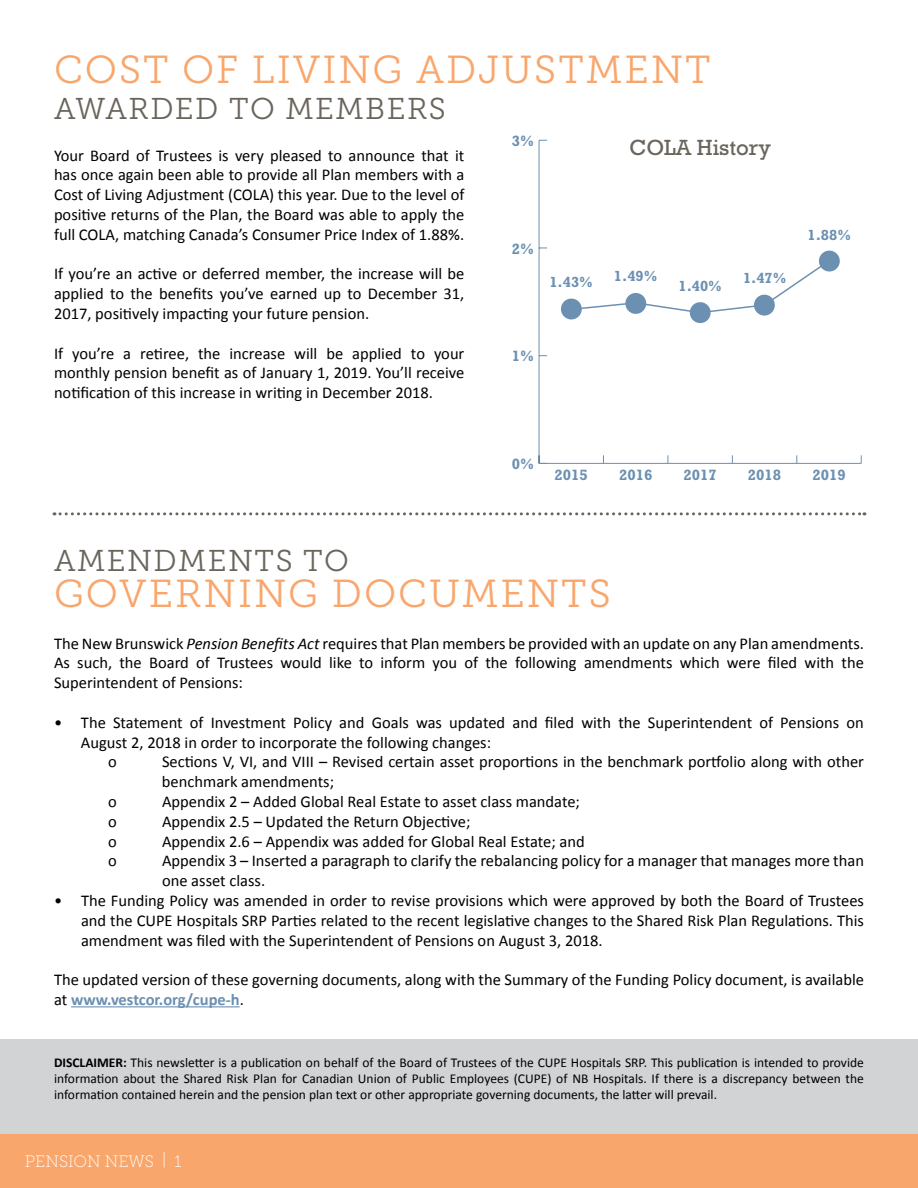
<style>
.page{position:relative;width:918px;height:1188px;background:#fff}
.page>*{position:absolute;margin:0;border:0;box-sizing:border-box;transform-origin:0 0}
.t1{font:39px "Museo Slab 300";letter-spacing:.05em;color:#f9a66c}
.t2{font:30px "Museo Slab 300";letter-spacing:.05em;color:#6a655c}
.t3{font:22.35px "Rockwell";color:#6a655c}
.t4{font:16.5px/19.8px "Calibri";color:#000;text-align:justify}
.t5{font:16.5px "Museo Slab 100";color:#fff}
.t6{font:700 15.15px "Rockwell";color:#6b90b2}
.t7{font:700 14.85px "Rockwell";color:#6b90b2}
.t8{font:13.5px/16.2px "Calibri";color:#000;text-align:justify}
.s1{font-style:italic}
.s2{font-weight:700;color:#6b8fb1}
.s3{font-weight:700}
</style>
<div class="page">
<div style="left:0;top:1040px;width:918px;height:106px;background:#d1d3d4"></div>
<svg style="left:54px;top:512px;width:811px;height:3px"></svg>
<hr style="left:71px;top:1006px;width:169px;height:1px;background:#6b8fb1">
<hr style="left:539px;top:463px;width:322px;height:1px;background:#6b90b2">
<hr style="left:539px;top:140px;width:1px;height:323px;background:#6b90b2">
<svg style="left:539px;top:455px;width:8px;height:8px"></svg>
<svg style="left:569px;top:265px;width:254px;height:50px"></svg>
<div style="left:754px;top:295px;width:21px;height:21px;background:#6b90b2;border-radius:50%"></div>
<div style="left:819px;top:251px;width:21px;height:21px;background:#6b90b2;border-radius:50%"></div>
<div style="left:690px;top:302px;width:21px;height:21px;background:#6b90b2;border-radius:50%"></div>
<div style="left:625px;top:293px;width:21px;height:21px;background:#6b90b2;border-radius:50%"></div>
<div style="left:561px;top:299px;width:21px;height:20px;background:#6b90b2;border-radius:50%"></div>
<div style="left:0;top:1135px;width:918px;height:53px;background:#f9a66c"></div>
<h1 class="t1" style="left:54px;top:49px;width:658px">COST OF LIVING ADJUSTMENT</h1>
<h2 class="t2" style="left:54px;top:93px;width:393px">AWARDED TO MEMBERS</h2>
<p class="t4" style="left:54px;top:145px;width:412px">Your Board of Trustees is very pleased to announce that it has once again been able to provide all Plan members with a Cost of Living Adjustment (COLA) this year. Due to the level of positive returns of the Plan, the Board was able to apply the full COLA, matching Canada’s Consumer Price Index of 1.88%.</p>
<p class="t4" style="left:54px;top:264px;width:412px">If you’re an active or deferred member, the increase will be applied to the benefits you’ve earned up to December 31, 2017, positively impacting your future pension.</p>
<p class="t4" style="left:54px;top:343px;width:412px">If you’re a retiree, the increase will be applied to your monthly pension benefit as of January 1, 2019. You’ll receive notification of this increase in writing in December 2018.</p>
<p class="t6" style="left:512px;top:132px;width:24px">3%</p>
<h3 class="t3" style="left:630px;top:135px;width:143px">COLA History</h3>
<p class="t6" style="left:512px;top:239px;width:24px">2%</p>
<p class="t7" style="left:614px;top:267px;width:45px">1.49%</p>
<p class="t7" style="left:743px;top:269px;width:45px">1.47%</p>
<p class="t7" style="left:549px;top:273px;width:45px">1.43%</p>
<p class="t7" style="left:679px;top:277px;width:45px">1.40%</p>
<p class="t6" style="left:512px;top:347px;width:24px">1%</p>
<p class="t7" style="left:808px;top:226px;width:45px">1.88%</p>
<p class="t6" style="left:512px;top:455px;width:24px">0%</p>
<p class="t6" style="left:555px;top:466px;width:35px">2015</p>
<p class="t6" style="left:619px;top:466px;width:35px">2016</p>
<p class="t6" style="left:683px;top:466px;width:35px">2017</p>
<p class="t6" style="left:748px;top:466px;width:35px">2018</p>
<p class="t6" style="left:812px;top:466px;width:35px">2019</p>
<h2 class="t2" style="left:54px;top:544px;width:297px">AMENDMENTS TO</h2>
<h1 class="t1" style="left:54px;top:572px;width:558px">GOVERNING DOCUMENTS</h1>
<p class="t4" style="left:54px;top:633px;width:812px">The New Brunswick <span class="s1">Pension Benefits Act</span> requires that Plan members be provided with an update on any Plan amendments.<br>As such, the Board of Trustees would like to inform you of the following amendments which were filed with the Superintendent of Pensions:</p>
<p class="t4" style="left:54px;top:712px;width:811px">• The Statement of Investment Policy and Goals was updated and filed with the Superintendent of Pensions on</p>
<p class="t4" style="left:81px;top:732px;width:412px">August 2, 2018 in order to incorporate the following changes:</p>
<p class="t4" style="left:108px;top:752px;width:10px">o</p>
<p class="t4" style="left:162px;top:752px;width:704px">Sections V, VI, and VIII – Revised certain asset proportions in the benchmark portfolio along with other benchmark amendments;</p>
<p class="t4" style="left:108px;top:792px;width:10px">o</p>
<p class="t4" style="left:162px;top:792px;width:420px">Appendix 2 – Added Global Real Estate to asset class mandate;</p>
<p class="t4" style="left:108px;top:811px;width:10px">o</p>
<p class="t4" style="left:162px;top:811px;width:310px">Appendix 2.5 – Updated the Return Objective;</p>
<p class="t4" style="left:108px;top:831px;width:10px">o</p>
<p class="t4" style="left:162px;top:831px;width:424px">Appendix 2.6 – Appendix was added for Global Real Estate; and</p>
<p class="t4" style="left:108px;top:851px;width:10px">o</p>
<p class="t4" style="left:162px;top:851px;width:704px">Appendix 3 – Inserted a paragraph to clarify the rebalancing policy for a manager that manages more than one asset class.</p>
<p class="t4" style="left:81px;top:891px;width:784px;text-indent:-27px">• The Funding Policy was amended in order to revise provisions which were approved by both the Board of Trustees and the CUPE Hospitals SRP Parties related to the recent legislative changes to the Shared Risk Plan Regulations. This amendment was filed with the Superintendent of Pensions on August 3, 2018.</p>
<p class="t4" style="left:54px;top:970px;width:811px">The updated version of these governing documents, along with the Summary of the Funding Policy document, is available at <span class="s2">www.vestcor.org/cupe-h</span>.</p>
<p class="t8" style="left:54px;top:1054px;width:811px"><span class="s3">DISCLAIMER:</span> This newsletter is a publication on behalf of the Board of Trustees of the CUPE Hospitals SRP. This publication is intended to provide information about the Shared Risk Plan for Canadian Union of Public Employees (CUPE) of NB Hospitals. If there is a discrepancy between the information contained herein and the pension plan text or other appropriate governing documents, the latter will prevail.</p>
<p class="t5" style="left:25px;top:1152px;width:158px">PENSION NEWS | 1</p>
</div>
